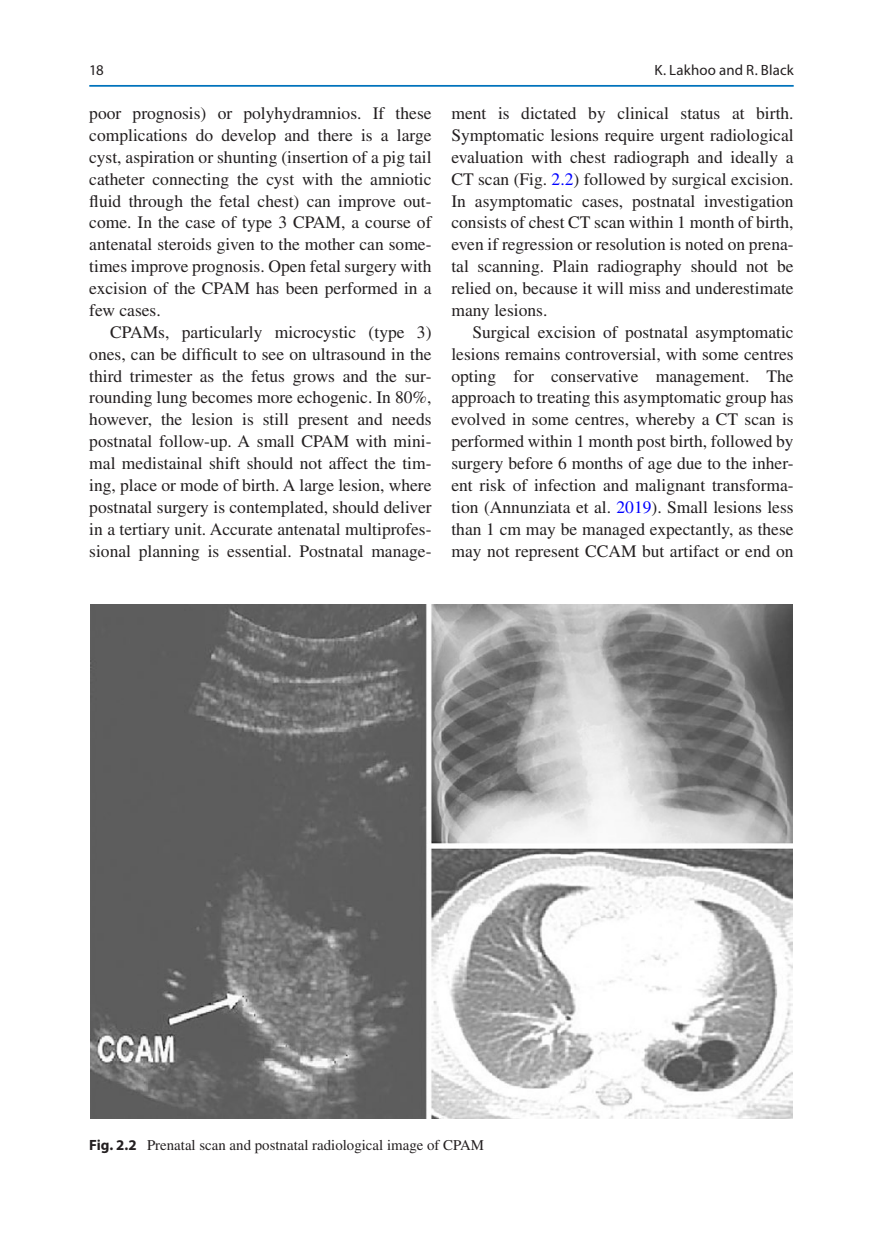
<style>
.page{position:relative;width:883px;height:1260px;background:#fff}
.page>*{position:absolute;margin:0;border:0;box-sizing:border-box;transform-origin:0 0}
.Text{font:17.5px/21.9px "Times LT Std";color:#231f20;text-align:justify}
.t1{font:14.88px "Times LT Std";color:#231f20}
.t2{font:14.88px "Myriad Pro";letter-spacing:.005em;color:#231f20}
.s1{color:#00f}
.s2{font-family:"Myriad Pro";font-weight:700}
</style>
<div class="page">
<img style="left:90px;top:605px;width:702px;height:514px">
<hr style="left:89px;top:85px;width:705px;height:2px;background:#0073bc">
<p class="t2" style="left:89px;top:61px;width:16px">18</p>
<p class="Text" style="left:89px;top:102px;width:344px">poor prognosis) or polyhydramnios. If these complications do develop and there is a large cyst, aspiration or shunting (insertion of a pig tail catheter connecting the cyst with the amniotic fluid through the fetal chest) can improve out&shy;come. In the case of type 3 CPAM, a course of antenatal steroids given to the mother can some&shy;times improve prognosis. Open fetal surgery with excision of the CPAM has been performed in a few cases.</p>
<p class="Text" style="left:89px;top:321px;width:344px;text-indent:21px">CPAMs, particularly microcystic (type 3) ones, can be difficult to see on ultrasound in the third trimester as the fetus grows and the sur&shy;rounding lung becomes more echogenic. In 80%, however, the lesion is still present and needs postnatal follow-up. A small CPAM with mini&shy;mal medistainal shift should not affect the tim&shy;ing, place or mode of birth. A large lesion, where postnatal surgery is contemplated, should deliver in a tertiary unit. Accurate antenatal multiprofes&shy;sional planning is essential. Postnatal manage-</p>
<p class="t2" style="left:654px;top:61px;width:141px">K. Lakhoo and R. Black</p>
<p class="Text" style="left:451px;top:102px;width:344px">ment is dictated by clinical status at birth.<br>Symptomatic lesions require urgent radiological evaluation with chest radiograph and ideally a CT scan (Fig. <span class="s1">2.2</span>) followed by surgical excision.<br>In asymptomatic cases, postnatal investigation consists of chest CT scan within 1 month of birth, even if regression or resolution is noted on prena&shy;tal scanning. Plain radiography should not be relied on, because it will miss and underestimate many lesions.</p>
<p class="Text" style="left:451px;top:321px;width:344px;text-indent:21px">Surgical excision of postnatal asymptomatic lesions remains controversial, with some centres opting for conservative management. The approach to treating this asymptomatic group has evolved in some centres, whereby a CT scan is performed within 1 month post birth, followed by surgery before 6 months of age due to the inher&shy;ent risk of infection and malignant transforma&shy;tion (Annunziata et al. <span class="s1">2019</span>). Small lesions less than 1 cm may be managed expectantly, as these may not represent CCAM but artifact or end on</p>
<p class="t1" style="left:89px;top:1137px;width:396px"><span class="s2">Fig. 2.2</span> Prenatal scan and postnatal radiological image of CPAM</p>
</div>
